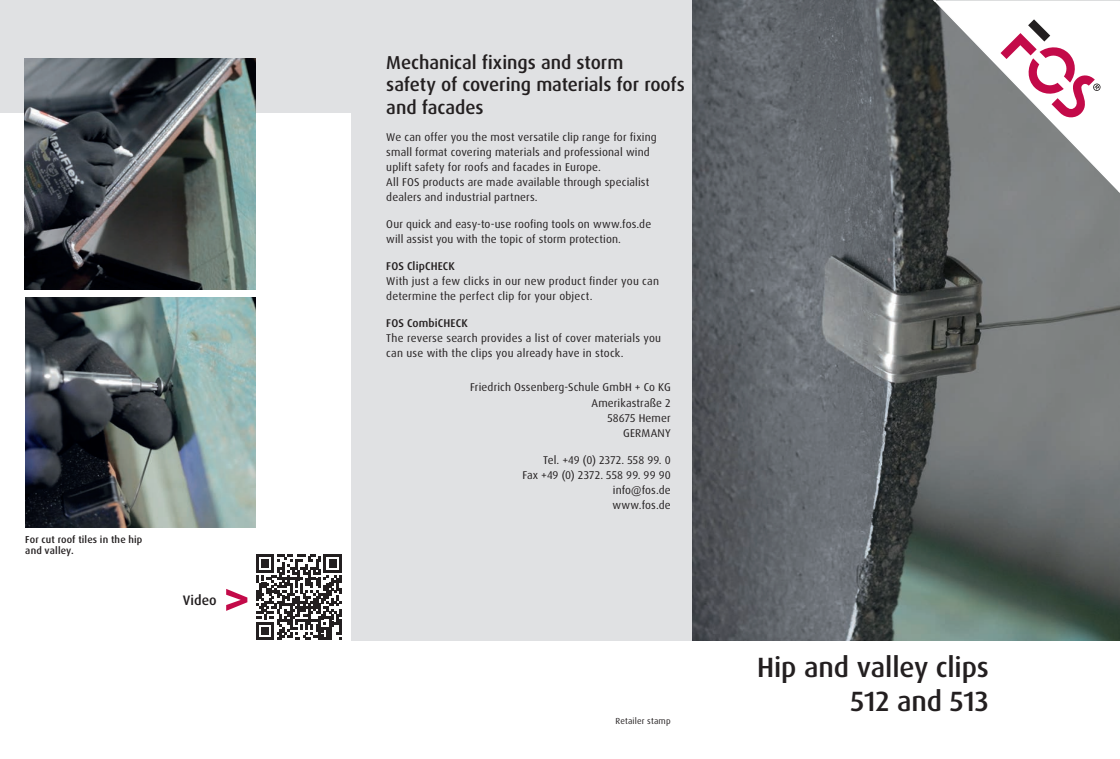
<style>
.page{position:relative;width:1120px;height:759px;background:#fff}
.page>*{position:absolute;margin:0;border:0;box-sizing:border-box;transform-origin:0 0}
.t1{font:700 50px "Dax OT";color:#c30a49}
.t2{font:500 27.88px/33.5px "Dax OT";letter-spacing:-.005em;color:#231f20;text-align:right}
.t3{font:500 18.75px/22.5px "Dax OT";letter-spacing:-.005em;color:#231f20}
.t4{font:500 13.75px "Dax OT";letter-spacing:.005em;color:#231f20}
.t5{font:11.25px/15px "Dax OT";letter-spacing:.015em;color:#231f20}
.t6{font:500 11.25px "Dax OT";letter-spacing:.015em;color:#231f20}
.t7{font:500 10px/11.2px "Dax OT";letter-spacing:.015em;color:#231f20}
.t8{font:8.75px "Dax OT";letter-spacing:.02em;color:#231f20}
</style>
<div class="page">
<div style="left:0;top:0;width:737px;height:640px;background:#e0e1e3"></div>
<div style="left:0;top:113px;width:351px;height:553px;background:#fff"></div>
<img style="left:25px;top:58px;width:230px;height:231px">
<img style="left:692px;top:0;width:428px;height:640px">
<svg style="left:932px;top:0;width:188px;height:195px"></svg>
<svg style="left:946px;top:11px;width:163px;height:163px"></svg>
<svg style="left:256px;top:554px;width:86px;height:85px"></svg>
<img style="left:25px;top:297px;width:231px;height:230px">
<p class="t7" style="left:25px;top:533px;width:119px">For cut roof tiles in the hip and valley.</p>
<p class="t4" style="left:183px;top:591px;width:35px">Video</p>
<h1 class="t1" style="left:223px;top:566px;width:28px">&gt;</h1>
<h3 class="t3" style="left:386px;top:51px;width:300px">Mechanical fixings and storm<br>safety of covering materials for roofs and facades</h3>
<p class="t5" style="left:386px;top:129px;width:272px">We can offer you the most versatile clip range for fixing small format covering materials and professional wind uplift safety for roofs and facades in Europe.<br>All FOS products are made available through specialist dealers and industrial partners.</p>
<p class="t5" style="left:386px;top:216px;width:266px">Our quick and easy-to-use roofing tools on www.fos.de will assist you with the topic of storm protection.</p>
<p class="t6" style="left:386px;top:259px;width:70px">FOS ClipCHECK</p>
<p class="t5" style="left:386px;top:273px;width:274px">With just a few clicks in our new product finder you can determine the perfect clip for your object.</p>
<p class="t6" style="left:386px;top:316px;width:83px">FOS CombiCHECK</p>
<p class="t5" style="left:386px;top:330px;width:276px">The reverse search provides a list of cover materials you can use with the clips you already have in stock.</p>
<p class="t5" style="left:470px;top:380px;width:202px;text-align:right">Friedrich Ossenberg-Schule GmbH + Co KG<br>Amerikastraße 2<br>58675 Hemer<br>GERMANY</p>
<p class="t5" style="left:522px;top:452px;width:150px;text-align:right">Tel. +49 (0) 2372. 558 99. 0<br>Fax +49 (0) 2372. 558 99. 99 90 info@fos.de<br>www.fos.de</p>
<p class="t8" style="left:615px;top:715px;width:57px">Retailer stamp</p>
<h2 class="t2" style="left:757px;top:650px;width:233px">Hip and valley clips<br>512 and 513</h2>
</div>
